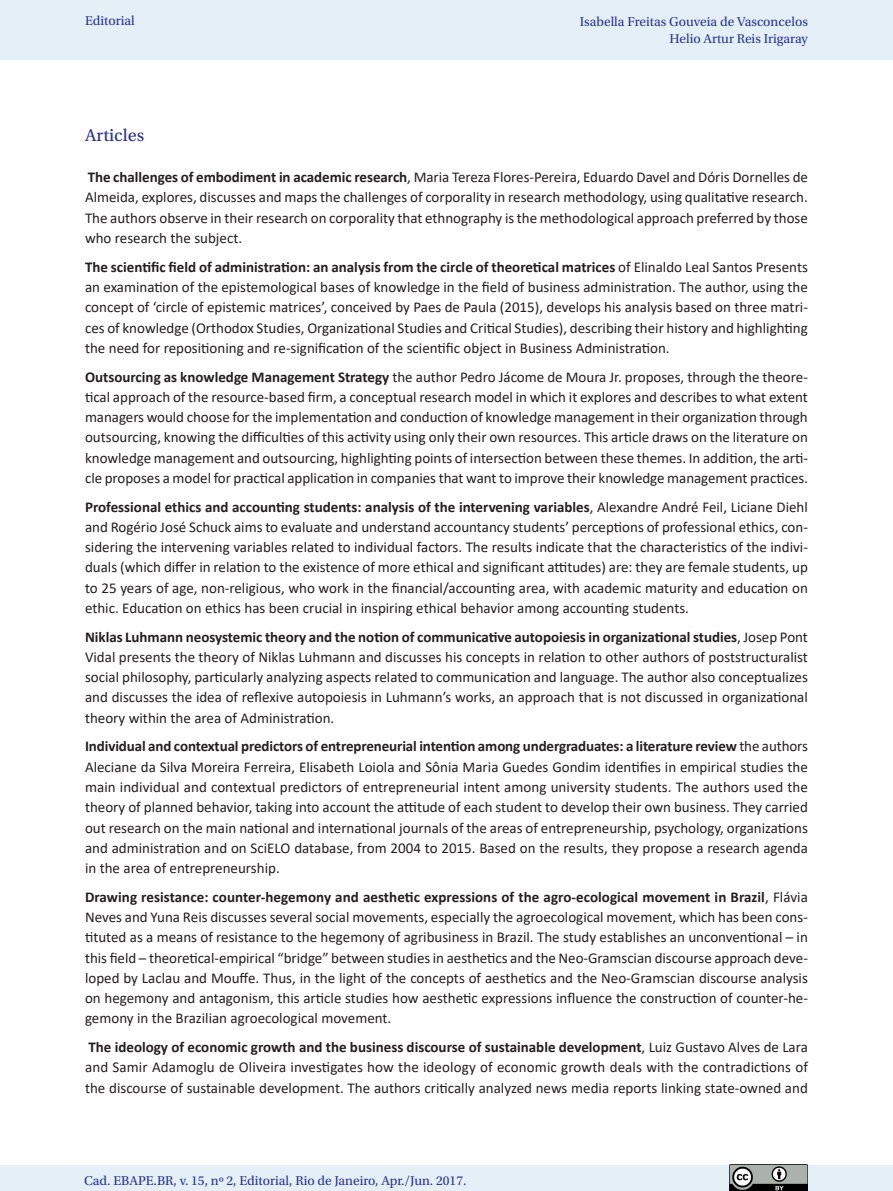
<style>
.page{position:relative;width:893px;height:1191px;background:#fff}
.page>*{position:absolute;margin:0;border:0;box-sizing:border-box;transform-origin:0 0}
._01_Titulos_2{font:18px "Utopia Std Capt";color:#2b3393}
._06_0_texto{font:15px/20.2px "Calibri";color:#231f20;text-align:justify}
.t1{font:13.5px/16.5px "Utopia Std";color:#2b3393;text-align:right}
.s1{font-weight:700}
</style>
<div class="page">
<div style="left:0;top:0;width:893px;height:60px;background:#e4eff8"></div>
<div style="left:0;top:1164px;width:893px;height:26px;background:#e4eff8"></div>
<img style="left:729px;top:1164px;width:78px;height:27px">
<p class="t1" style="left:85px;top:13px;width:51px">Editorial</p>
<p class="t1" style="left:580px;top:14px;width:229px">Isabella Freitas Gouveia de Vasconcelos<br>Helio Artur Reis Irigaray</p>
<p class="_01_Titulos_2" style="left:85px;top:125px;width:61px">Articles</p>
<p class="_06_0_texto" style="left:85px;top:167px;width:724px"><span class="s1">The challenges of embodiment in academic research</span>, Maria Tereza Flores-Pereira, Eduardo Davel and Dóris Dornelles de Almeida, explores, discusses and maps the challenges of corporality in research methodology, using qualitative research.<br>The authors observe in their research on corporality that ethnography is the methodological approach preferred by those who research the subject.</p>
<p class="_06_0_texto" style="left:85px;top:256px;width:724px"><span class="s1">The scientific field of administration: an analysis from the circle of theoretical matrices</span> of Elinaldo Leal Santos Presents an examination of the epistemological bases of knowledge in the field of business administration. The author, using the concept of ‘circle of epistemic matrices’, conceived by Paes de Paula (2015), develops his analysis based on three matri&shy;ces of knowledge (Orthodox Studies, Organizational Studies and Critical Studies), describing their history and highlighting the need for repositioning and re-signification of the scientific object in Business Administration.</p>
<p class="_06_0_texto" style="left:85px;top:366px;width:724px"><span class="s1">Outsourcing as knowledge Management Strategy</span> the author Pedro Jácome de Moura Jr. proposes, through the theore&shy;tical approach of the resource-based firm, a conceptual research model in which it explores and describes to what extent managers would choose for the implementation and conduction of knowledge management in their organization through outsourcing, knowing the difficulties of this activity using only their own resources. This article draws on the literature on knowledge management and outsourcing, highlighting points of intersection between these themes. In addition, the arti&shy;cle proposes a model for practical application in companies that want to improve their knowledge management practices.</p>
<p class="_06_0_texto" style="left:85px;top:496px;width:724px"><span class="s1">Professional ethics and accounting students: analysis of the intervening variables</span>, Alexandre André Feil, Liciane Diehl and Rogério José Schuck aims to evaluate and understand accountancy students’ perceptions of professional ethics, con&shy;sidering the intervening variables related to individual factors. The results indicate that the characteristics of the indivi&shy;duals (which differ in relation to the existence of more ethical and significant attitudes) are: they are female students, up to 25 years of age, non-religious, who work in the financial/accounting area, with academic maturity and education on ethic. Education on ethics has been crucial in inspiring ethical behavior among accounting students.</p>
<p class="_06_0_texto" style="left:85px;top:626px;width:724px"><span class="s1">Niklas Luhmann neosystemic theory and the notion of communicative autopoiesis in organizational studies</span>, Josep Pont Vidal presents the theory of Niklas Luhmann and discusses his concepts in relation to other authors of poststructuralist social philosophy, particularly analyzing aspects related to communication and language. The author also conceptualizes and discusses the idea of reflexive autopoiesis in Luhmann’s works, an approach that is not discussed in organizational theory within the area of Administration.</p>
<p class="_06_0_texto" style="left:85px;top:736px;width:724px"><span class="s1">Individual and contextual predictors of entrepreneurial intention among undergraduates: a literature review</span> the authors Aleciane da Silva Moreira Ferreira, Elisabeth Loiola and Sônia Maria Guedes Gondim identifies in empirical studies the main individual and contextual predictors of entrepreneurial intent among university students. The authors used the theory of planned behavior, taking into account the attitude of each student to develop their own business. They carried out research on the main national and international journals of the areas of entrepreneurship, psychology, organizations and administration and on SciELO database, from 2004 to 2015. Based on the results, they propose a research agenda in the area of entrepreneurship.</p>
<p class="_06_0_texto" style="left:85px;top:886px;width:724px"><span class="s1">Drawing resistance: counter-hegemony and aesthetic expressions of the agro-ecological movement in Brazil</span>, Flávia Neves and Yuna Reis discusses several social movements, especially the agroecological movement, which has been cons&shy;tituted as a means of resistance to the hegemony of agribusiness in Brazil. The study establishes an unconventional – in this field – theoretical-empirical “bridge” between studies in aesthetics and the Neo-Gramscian discourse approach deve&shy;loped by Laclau and Mouffe. Thus, in the light of the concepts of aesthetics and the Neo-Gramscian discourse analysis on hegemony and antagonism, this article studies how aesthetic expressions influence the construction of counter-he&shy;gemony in the Brazilian agroecological movement.</p>
<p class="_06_0_texto" style="left:85px;top:1036px;width:724px"><span class="s1">The ideology of economic growth and the business discourse of sustainable development</span>, Luiz Gustavo Alves de Lara and Samir Adamoglu de Oliveira investigates how the ideology of economic growth deals with the contradictions of the discourse of sustainable development. The authors critically analyzed news media reports linking state-owned and</p>
<p class="t1" style="left:84px;top:1172px;width:384px">Cad. EBAPE.BR, v. 15, nº 2, Editorial, Rio de Janeiro, Apr./Jun. 2017.</p>
</div>
